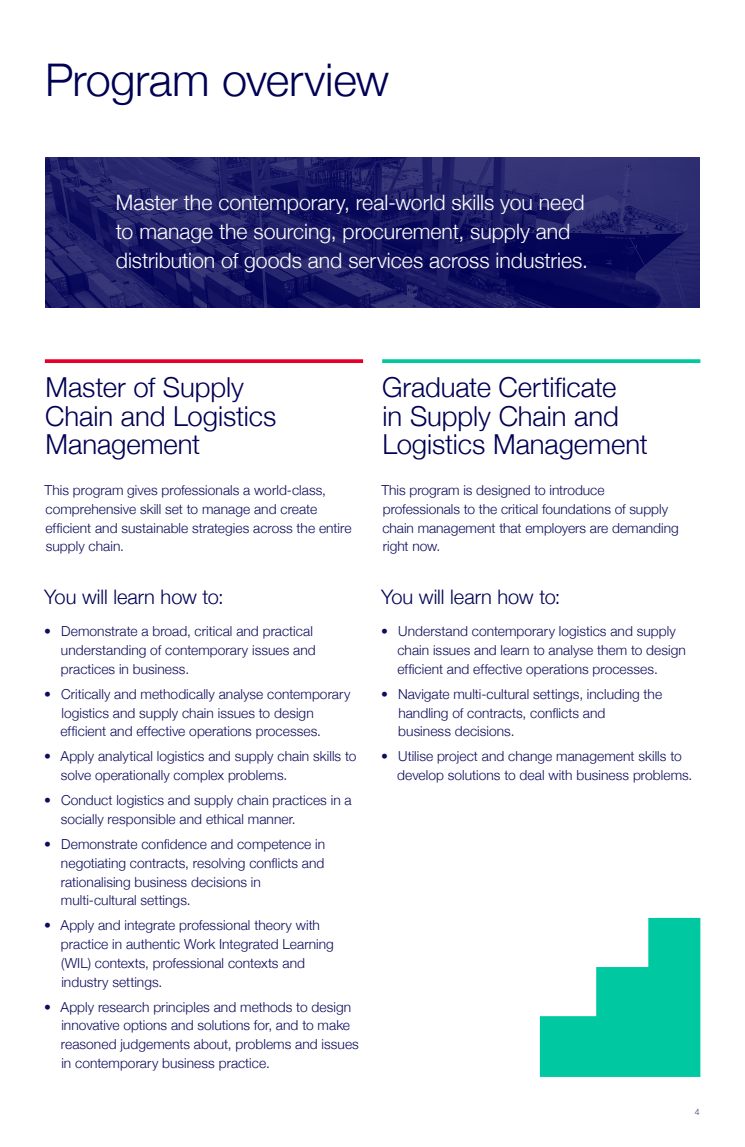
<style>
.page{position:relative;width:745px;height:1147px;background:#fff}
.page>*{position:absolute;margin:0;border:0;box-sizing:border-box;transform-origin:0 0}
.t1{font:300 45px "Helvetica Neue";letter-spacing:-.01em;color:#000054}
.t2{font:300 27.5px/28.8px "Helvetica Neue";letter-spacing:-.005em;color:#000054}
.t3{font:300 21.25px/28.8px "Helvetica Neue";color:#fff}
.t4{font:300 20px "Helvetica Neue";color:#000054}
.t5{font:300 13.75px/18.8px "Helvetica Neue";letter-spacing:.005em;color:#0d0d5d}
.t6{font:300 8.75px "Helvetica Neue";color:#333376}
</style>
<div class="page">
<img style="left:45px;top:158px;width:654px;height:150px">
<svg style="left:539px;top:917px;width:161px;height:159px"></svg>
<svg style="left:45px;top:359px;width:318px;height:4px"></svg>
<svg style="left:382px;top:359px;width:318px;height:4px"></svg>
<h1 class="t1" style="left:45px;top:44px;width:345px">Program overview</h1>
<h3 class="t3" style="left:116px;top:187px;width:473px">Master the contemporary, real-world skills you need to manage the sourcing, procurement, supply and distribution of goods and services across industries.</h3>
<h2 class="t2" style="left:45px;top:370px;width:232px">Master of Supply<br>Chain and Logistics<br>Management</h2>
<p class="t5" style="left:45px;top:479px;width:308px">This program gives professionals a world-class, comprehensive skill set to manage and create efficient and sustainable strategies across the entire supply chain.</p>
<h3 class="t4" style="left:44px;top:580px;width:181px">You will learn how to:</h3>
<p class="t5" style="left:61px;top:621px;width:256px;text-indent:-17px">• Demonstrate a broad, critical and practical understanding of contemporary issues and practices in business.</p>
<p class="t5" style="left:60px;top:683px;width:291px;text-indent:-16px">• Critically and methodically analyse contemporary logistics and supply chain issues to design efficient and effective operations processes.</p>
<p class="t5" style="left:61px;top:746px;width:297px;text-indent:-17px">• Apply analytical logistics and supply chain skills to solve operationally complex problems.</p>
<p class="t5" style="left:61px;top:789px;width:292px;text-indent:-17px">• Conduct logistics and supply chain practices in a socially responsible and ethical manner.</p>
<p class="t5" style="left:61px;top:833px;width:265px;text-indent:-17px">• Demonstrate confidence and competence in negotiating contracts, resolving conflicts and rationalising business decisions in multi-cultural settings.</p>
<p class="t5" style="left:61px;top:914px;width:274px;text-indent:-17px">• Apply and integrate professional theory with practice in authentic Work Integrated Learning (WIL) contexts, professional contexts and industry settings.</p>
<p class="t5" style="left:61px;top:996px;width:299px;text-indent:-17px">• Apply research principles and methods to design innovative options and solutions for, and to make reasoned judgements about, problems and issues in contemporary business practice.</p>
<h2 class="t2" style="left:382px;top:370px;width:267px">Graduate Certificate<br>in Supply Chain and<br>Logistics Management</h2>
<p class="t5" style="left:381px;top:479px;width:298px">This program is designed to introduce professionals to the critical foundations of supply chain management that employers are demanding right now.</p>
<h3 class="t4" style="left:381px;top:580px;width:181px">You will learn how to:</h3>
<p class="t5" style="left:397px;top:621px;width:290px;text-indent:-16px">• Understand contemporary logistics and supply chain issues and learn to analyse them to design efficient and effective operations processes.</p>
<p class="t5" style="left:398px;top:683px;width:265px;text-indent:-17px">• Navigate multi-cultural settings, including the handling of contracts, conflicts and<br>business decisions.</p>
<p class="t5" style="left:397px;top:746px;width:296px;text-indent:-16px">• Utilise project and change management skills to develop solutions to deal with business problems.</p>
<p class="t6" style="left:694px;top:1104px;width:6px">4</p>
</div>
